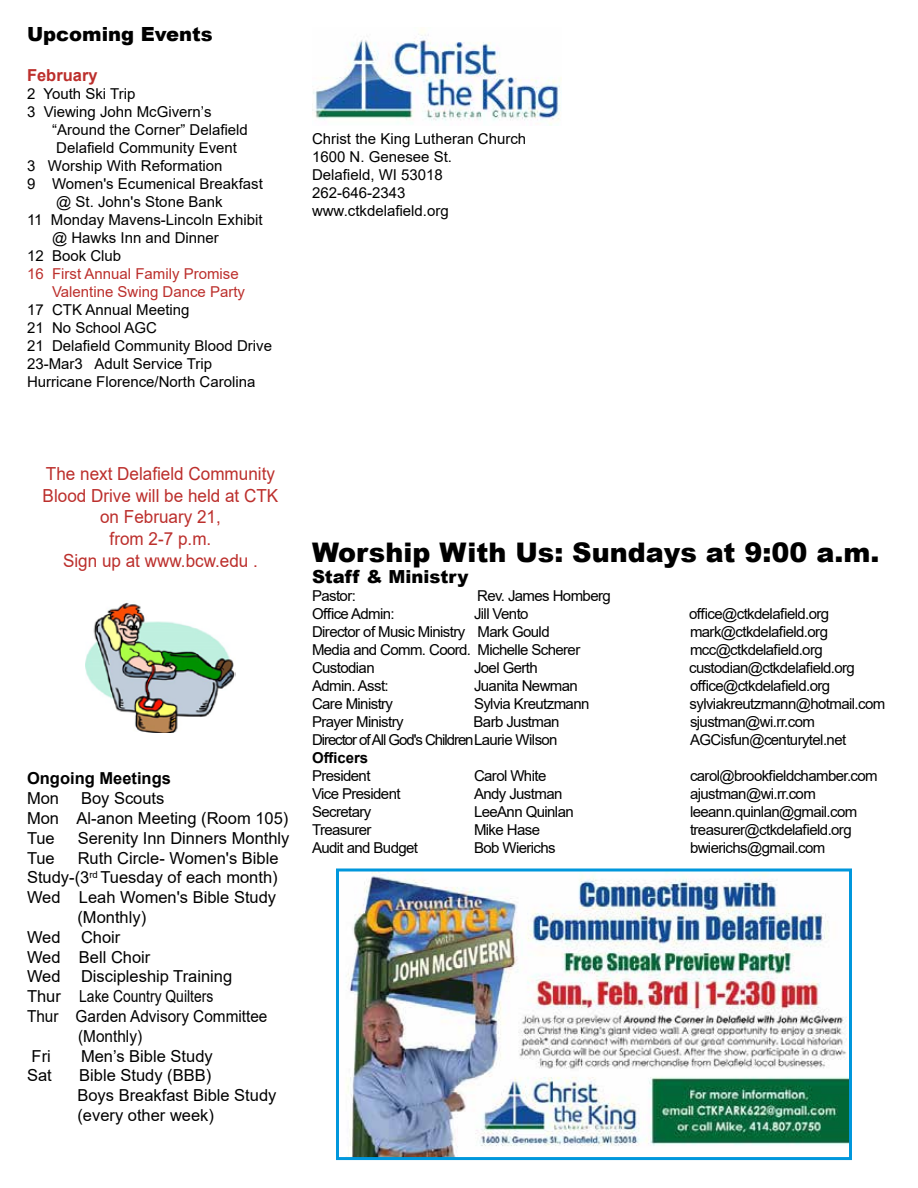
<style>
.page{position:relative;width:918px;height:1188px;background:#fff}
.page>*{position:absolute;margin:0;border:0;box-sizing:border-box;transform-origin:0 0}
.t1{font:900 27px "Arial";color:#000}
.t2{font:900 19.5px "Arial";color:#000}
.t3{font:18px/21.6px "Arial";color:#bc2f2c;text-align:center;scale:.95 1}
.t4{font:900 18px "Arial";color:#000}
.t5{font:16.5px/19.8px "Arial";color:#000}
.t6{font:16.5px "Arial";color:#000;scale:.93 1}
.t7{font:700 16.5px "Arial";color:#000}
.t8{font:700 16.5px "Arial";color:#bc2f2c}
.t9{font:15px "Arial";letter-spacing:-.04em;color:#000}
.t10{font:15px/18px "Arial";color:#000}
.t11{font:15px/18px "Arial";color:#bc2f2c}
.t12{font:15px "Arial";letter-spacing:-.07em;color:#000}
.t13{font:700 15px "Arial";color:#000}
</style>
<div class="page">
<img style="left:312px;top:29px;width:250px;height:96px">
<img style="left:347px;top:872px;width:501px;height:284px">
<div style="left:336px;top:868px;width:516px;height:292px;border:3px solid #0097dc"></div>
<img style="left:86px;top:602px;width:149px;height:131px">
<h2 class="t2" style="left:27px;top:20px;width:187px">Upcoming Events</h2>
<p class="t8" style="left:27px;top:63px;width:72px">February</p>
<p class="t10" style="left:27px;top:84px;width:110px">2 Youth Ski Trip</p>
<p class="t10" style="left:27px;top:102px;width:186px">3 Viewing John McGivern’s</p>
<p class="t10" style="left:52px;top:120px;width:197px">“Around the Corner” Delafield</p>
<p class="t10" style="left:56px;top:138px;width:182px">Delafield Community Event</p>
<p class="t10" style="left:27px;top:156px;width:197px">3 Worship With Reformation</p>
<p class="t10" style="left:27px;top:174px;width:237px">9 Women's Ecumenical Breakfast</p>
<p class="t10" style="left:56px;top:192px;width:168px">@ St. John's Stone Bank</p>
<p class="t10" style="left:27px;top:210px;width:237px">11 Monday Mavens-Lincoln Exhibit</p>
<p class="t10" style="left:52px;top:228px;width:168px">@ Hawks Inn and Dinner</p>
<p class="t10" style="left:27px;top:246px;width:96px">12 Book Club</p>
<p class="t11" style="left:52px;top:264px;width:195px;text-indent:-25px">16 First Annual Family Promise<br>Valentine Swing Dance Party</p>
<p class="t10" style="left:27px;top:300px;width:247px">17 CTK Annual Meeting<br>21 No School AGC<br>21 Delafield Community Blood Drive<br>23-Mar3 Adult Service Trip<br>Hurricane Florence/North Carolina</p>
<p class="t10" style="left:312px;top:130px;width:216px">Christ the King Lutheran Church<br>1600 N. Genesee St.<br>Delafield, WI 53018<br>262-646-2343 www.ctkdelafield.org</p>
<p class="t3" style="left:43px;top:463px;width:250px">The next Delafield Community<br>Blood Drive will be held at CTK on February 21,<br>from 2-7 p.m.<br>Sign up at www.bcw.edu .</p>
<p class="t7" style="left:27px;top:767px;width:145px">Ongoing Meetings</p>
<p class="t5" style="left:27px;top:788px;width:34px">Mon</p>
<p class="t5" style="left:27px;top:788px;width:263px;text-indent:54px">Boy Scouts<br>Mon Al-anon Meeting (Room 105)<br>Tue</p>
<p class="t5" style="left:78px;top:828px;width:213px">Serenity Inn Dinners Monthly</p>
<p class="t5" style="left:27px;top:848px;width:29px">Tue</p>
<p class="t5" style="left:78px;top:848px;width:202px">Ruth Circle- Women's Bible</p>
<p class="t5" style="left:27px;top:868px;width:252px">Study-(3<sup>rd</sup> Tuesday of each month)</p>
<p class="t5" style="left:27px;top:887px;width:251px">Wed Leah Women's Bible Study</p>
<p class="t5" style="left:77px;top:907px;width:70px">(Monthly)</p>
<p class="t5" style="left:27px;top:927px;width:95px">Wed Choir</p>
<p class="t5" style="left:27px;top:947px;width:125px">Wed Bell Choir</p>
<p class="t5" style="left:27px;top:967px;width:207px">Wed Discipleship Training</p>
<p class="t5" style="left:27px;top:986px;width:188px">Thur Lake Country Quilters</p>
<p class="t6" style="left:27px;top:1005px;width:260px">Thur Garden Advisory Committee</p>
<p class="t6" style="left:78px;top:1025px;width:70px">(Monthly)</p>
<p class="t5" style="left:32px;top:1046px;width:21px">Fri</p>
<p class="t5" style="left:81px;top:1046px;width:133px">Men’s Bible Study</p>
<p class="t5" style="left:27px;top:1066px;width:26px">Sat</p>
<p class="t5" style="left:77px;top:1066px;width:201px">Bible Study (BBB)<br>Boys Breakfast Bible Study (every other week)</p>
<h1 class="t1" style="left:312px;top:532px;width:569px">Worship With Us: Sundays at 9:00 a.m.</h1>
<p class="t4" style="left:312px;top:564px;width:158px">Staff &amp; Ministry</p>
<p class="t9" style="left:312px;top:586px;width:45px">Pastor:</p>
<p class="t9" style="left:477px;top:586px;width:135px">Rev. James Homberg</p>
<p class="t9" style="left:312px;top:604px;width:84px">Office Admin:</p>
<p class="t9" style="left:474px;top:604px;width:56px">Jill Vento</p>
<p class="t9" style="left:689px;top:604px;width:142px">office@ctkdelafield.org</p>
<p class="t9" style="left:312px;top:622px;width:239px">Director of Music Ministry Mark Gould</p>
<p class="t9" style="left:690px;top:622px;width:140px">mark@ctkdelafield.org</p>
<p class="t9" style="left:312px;top:640px;width:270px">Media and Comm. Coord. Michelle Scherer</p>
<p class="t9" style="left:690px;top:640px;width:134px">mcc@ctkdelafield.org</p>
<p class="t9" style="left:312px;top:658px;width:64px">Custodian</p>
<p class="t9" style="left:474px;top:658px;width:65px">Joel Gerth</p>
<p class="t9" style="left:689px;top:658px;width:167px">custodian@ctkdelafield.org</p>
<p class="t9" style="left:312px;top:676px;width:78px">Admin. Asst:</p>
<p class="t9" style="left:474px;top:676px;width:105px">Juanita Newman</p>
<p class="t9" style="left:690px;top:676px;width:142px">office@ctkdelafield.org</p>
<p class="t9" style="left:312px;top:694px;width:83px">Care Ministry</p>
<p class="t9" style="left:474px;top:694px;width:117px">Sylvia Kreutzmann</p>
<p class="t9" style="left:690px;top:694px;width:197px">sylviakreutzmann@hotmail.com</p>
<p class="t9" style="left:312px;top:712px;width:93px">Prayer Ministry</p>
<p class="t9" style="left:474px;top:712px;width:87px">Barb Justman</p>
<p class="t9" style="left:690px;top:712px;width:127px">sjustman@wi.rr.com</p>
<p class="t12" style="left:312px;top:730px;width:247px">Director of All God's ChildrenLaurie Wilson</p>
<p class="t9" style="left:690px;top:730px;width:158px">AGCisfun@centurytel.net</p>
<p class="t13" style="left:312px;top:747px;width:58px">Officers</p>
<p class="t9" style="left:312px;top:766px;width:60px">President</p>
<p class="t9" style="left:474px;top:766px;width:74px">Carol White</p>
<p class="t9" style="left:690px;top:766px;width:189px">carol@brookfieldchamber.com</p>
<p class="t9" style="left:312px;top:784px;width:90px">Vice President</p>
<p class="t9" style="left:474px;top:784px;width:90px">Andy Justman</p>
<p class="t9" style="left:690px;top:784px;width:127px">ajustman@wi.rr.com</p>
<p class="t9" style="left:312px;top:802px;width:61px">Secretary</p>
<p class="t9" style="left:474px;top:802px;width:101px">LeeAnn Quinlan</p>
<p class="t9" style="left:690px;top:802px;width:169px">leeann.quinlan@gmail.com</p>
<p class="t9" style="left:312px;top:820px;width:61px">Treasurer</p>
<p class="t9" style="left:474px;top:820px;width:68px">Mike Hase</p>
<p class="t9" style="left:690px;top:820px;width:163px">treasurer@ctkdelafield.org</p>
<p class="t9" style="left:312px;top:838px;width:108px">Audit and Budget</p>
<p class="t9" style="left:474px;top:838px;width:83px">Bob Wierichs</p>
<p class="t9" style="left:690px;top:838px;width:137px">bwierichs@gmail.com</p>
</div>
